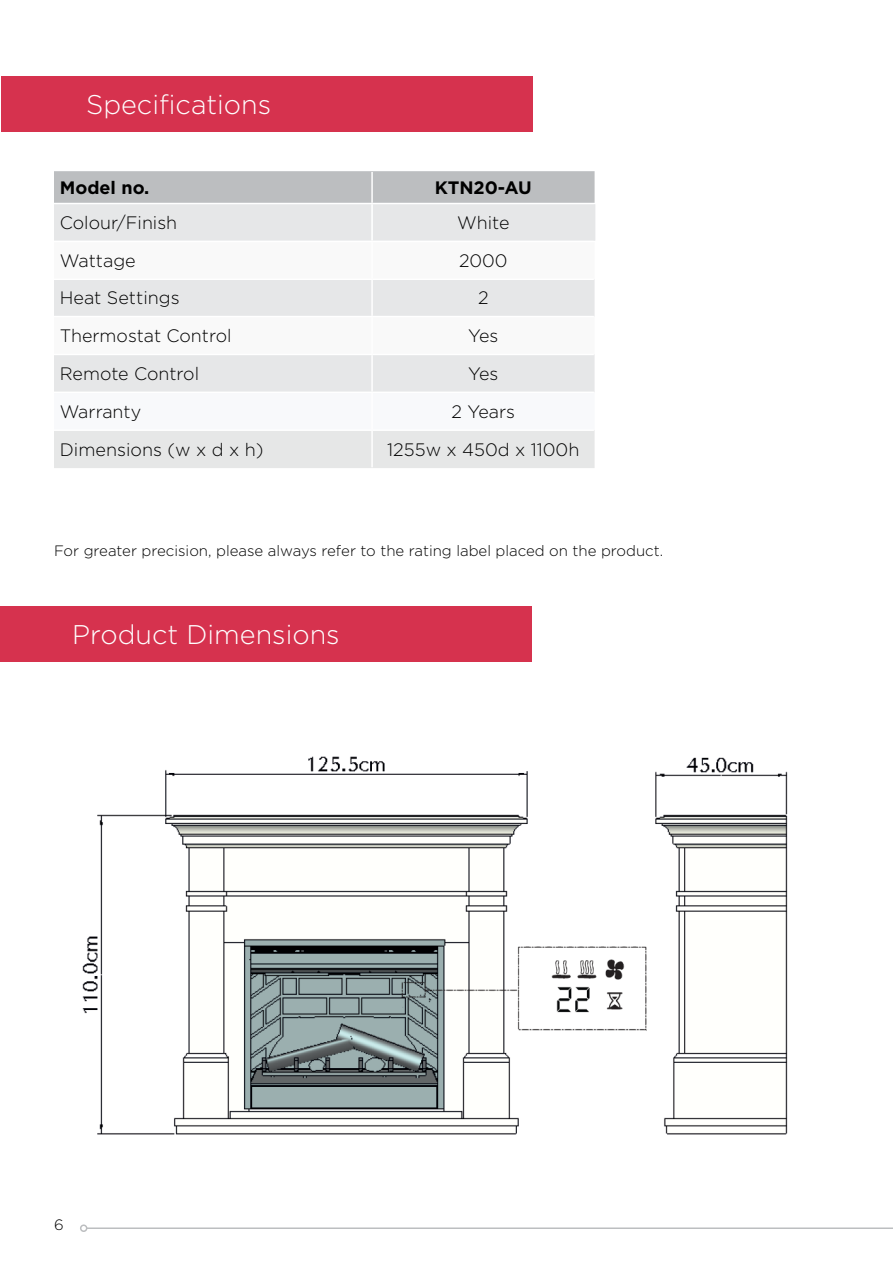
<style>
.page{position:relative;width:893px;height:1263px;background:#fff}
.page>*{position:absolute;margin:0;border:0;box-sizing:border-box;transform-origin:0 0}
.t1{font:300 27px "Gotham";color:#fff}
.t2{font:300 18px "Gotham";color:#000}
.t3{font:700 18px "Gotham";color:#000}
.t4{font:300 15px "Gotham";color:#000}
</style>
<div class="page">
<div style="left:54px;top:171px;width:541px;height:32px;background:#bcbec0"></div>
<div style="left:54px;top:204px;width:540px;height:37px;background:#e6e7e8"></div>
<div style="left:54px;top:279px;width:541px;height:37px;background:#e6e7e8"></div>
<svg style="left:54px;top:355px;width:541px;height:113px"></svg>
<hr style="left:371px;top:172px;width:2px;height:31px;background:#fff">
<hr style="left:371px;top:280px;width:2px;height:36px;background:#fff">
<hr style="left:371px;top:355px;width:2px;height:37px;background:#fff">
<hr style="left:371px;top:393px;width:2px;height:36px;background:#fff">
<hr style="left:371px;top:431px;width:2px;height:36px;background:#fff">
<hr style="left:54px;top:279px;width:318px;height:1px;background:#fff">
<hr style="left:372px;top:279px;width:222px;height:1px;background:#fff">
<hr style="left:54px;top:392px;width:318px;height:1px;background:#fff">
<hr style="left:372px;top:392px;width:222px;height:1px;background:#fff">
<hr style="left:54px;top:429px;width:318px;height:2px;background:#fff">
<hr style="left:372px;top:429px;width:222px;height:2px;background:#fff">
<hr style="left:371px;top:204px;width:2px;height:37px;background:#fff">
<hr style="left:594px;top:204px;width:1px;height:37px;background:#e6e7e8">
<div style="left:1px;top:77px;width:532px;height:55px;background:#d6324e"></div>
<div style="left:0;top:606px;width:531px;height:55px;background:#d6324e"></div>
<img style="left:82px;top:756px;width:706px;height:379px">
<hr style="left:87px;top:1227px;width:806px;height:2px;background:#bcbec0">
<div style="left:80px;top:1224px;width:7px;height:8px;border:2px solid #bcbec0;border-radius:50%"></div>
<h1 class="t1" style="left:86px;top:90px;width:187px">Specifications</h1>
<p class="t3" style="left:60px;top:177px;width:91px">Model no.</p>
<p class="t3" style="left:435px;top:177px;width:99px">KTN20-AU</p>
<p class="t2" style="left:60px;top:213px;width:119px">Colour/Finish</p>
<p class="t2" style="left:457px;top:213px;width:54px">White</p>
<p class="t2" style="left:60px;top:251px;width:77px">Wattage</p>
<p class="t2" style="left:459px;top:251px;width:50px">2000</p>
<p class="t2" style="left:60px;top:288px;width:121px">Heat Settings</p>
<p class="t2" style="left:478px;top:288px;width:12px">2</p>
<p class="t2" style="left:60px;top:326px;width:173px">Thermostat Control</p>
<p class="t2" style="left:468px;top:326px;width:32px">Yes</p>
<p class="t2" style="left:60px;top:364px;width:141px">Remote Control</p>
<p class="t2" style="left:468px;top:364px;width:32px">Yes</p>
<p class="t2" style="left:60px;top:402px;width:83px">Warranty</p>
<p class="t2" style="left:452px;top:402px;width:65px">2 Years</p>
<p class="t2" style="left:60px;top:439px;width:205px">Dimensions (w x d x h)</p>
<p class="t2" style="left:387px;top:439px;width:194px">1255w x 450d x 1100h</p>
<p class="t4" style="left:54px;top:543px;width:611px">For greater precision, please always refer to the rating label placed on the product.</p>
<h1 class="t1" style="left:72px;top:619px;width:269px">Product Dimensions</h1>
<p class="t4" style="left:54px;top:1217px;width:11px">6</p>
</div>
